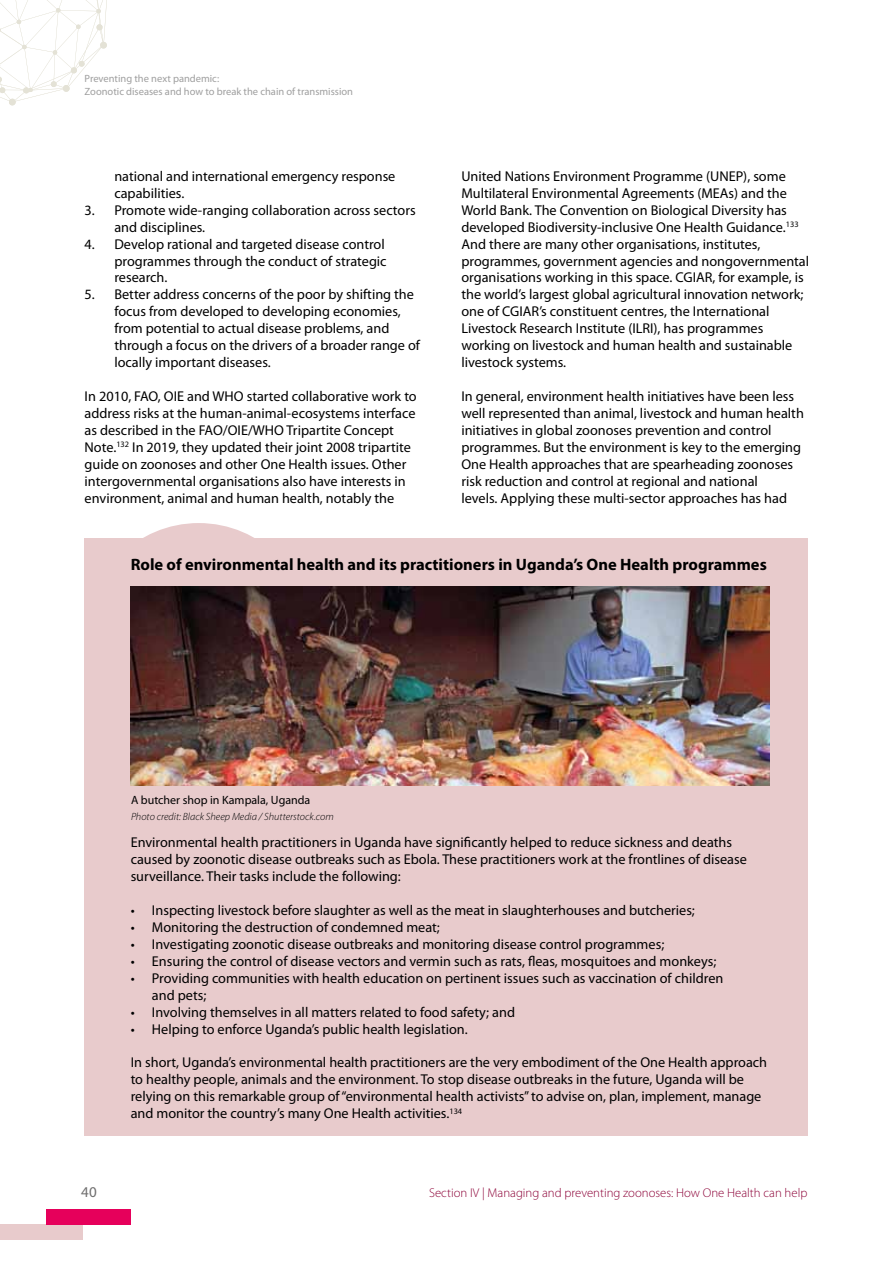
<style>
.page{position:relative;width:893px;height:1263px;background:#fff}
.page>*{position:absolute;margin:0;border:0;box-sizing:border-box;transform-origin:0 0}
.t1{font:700 16.5px "Myriad Pro";color:#000}
.t2{font:15px "Myriad Pro";color:#706f6f}
.t3{font:14.25px/17px "Myriad Pro";color:#000}
.t4{font:300 12.75px "Myriad Pro";color:#8d0439}
.t5{font:12px "Myriad Pro";color:#000}
.t6{font:10.5px/12.6px "Myriad Pro";color:#9f9f9f}
.t7{font:italic 300 10.5px "Myriad Pro";color:#000}
</style>
<div class="page">
<div style="left:0;top:1224px;width:82px;height:15px;background:#e8cbcc"></div>
<div style="left:46px;top:1209px;width:85px;height:15px;background:#e6005b"></div>
<svg style="left:0;top:0;width:107px;height:106px"></svg>
<div style="left:85px;top:538px;width:723px;height:597px;background:#e8cbcc"></div>
<div style="left:87px;top:523px;width:224px;height:224px;background:#e8cbcc;border-radius:50%"></div>
<img style="left:131px;top:586px;width:639px;height:199px">
<p class="t6" style="left:85px;top:73px;width:270px">Preventing the next pandemic:<br>Zoonotic diseases and how to break the chain of transmission</p>
<p class="t3" style="left:114px;top:168px;width:283px">national and international emergency response capabilities.</p>
<p class="t3" style="left:114px;top:202px;width:303px;text-indent:-30px">3. Promote wide-ranging collaboration across sectors and disciplines.</p>
<p class="t3" style="left:114px;top:236px;width:274px;text-indent:-30px">4. Develop rational and targeted disease control programmes through the conduct of strategic research.</p>
<p class="t3" style="left:114px;top:286px;width:307px;text-indent:-30px">5. Better address concerns of the poor by shifting the focus from developed to developing economies, from potential to actual disease problems, and through a focus on the drivers of a broader range of locally important diseases.</p>
<p class="t3" style="left:85px;top:388px;width:334px">In 2010, FAO, OIE and WHO started collaborative work to address risks at the human-animal-ecosystems interface as described in the FAO/OIE/WHO Tripartite Concept Note.<sup>132</sup> In 2019, they updated their joint 2008 tripartite guide on zoonoses and other One Health issues. Other intergovernmental organisations also have interests in environment, animal and human health, notably the</p>
<p class="t3" style="left:461px;top:168px;width:349px">United Nations Environment Programme (UNEP), some Multilateral Environmental Agreements (MEAs) and the World Bank. The Convention on Biological Diversity has developed Biodiversity-inclusive One Health Guidance.<sup>133<br></sup>And there are many other organisations, institutes, programmes, government agencies and nongovernmental organisations working in this space. CGIAR, for example, is the world’s largest global agricultural innovation network; one of CGIAR’s constituent centres, the International Livestock Research Institute (ILRI), has programmes working on livestock and human health and sustainable livestock systems.</p>
<p class="t3" style="left:461px;top:388px;width:344px">In general, environment health initiatives have been less well represented than animal, livestock and human health initiatives in global zoonoses prevention and control programmes. But the environment is key to the emerging One Health approaches that are spearheading zoonoses risk reduction and control at regional and national<br>levels. Applying these multi-sector approaches has had</p>
<p class="t1" style="left:131px;top:555px;width:638px">Role of environmental health and its practitioners in Uganda’s One Health programmes</p>
<p class="t5" style="left:131px;top:794px;width:181px">A butcher shop in Kampala, Uganda</p>
<p class="t7" style="left:131px;top:811px;width:204px">Photo credit: Black Sheep Media / Shutterstock.com</p>
<p class="t3" style="left:131px;top:834px;width:618px">Environmental health practitioners in Uganda have significantly helped to reduce sickness and deaths caused by zoonotic disease outbreaks such as Ebola. These practitioners work at the frontlines of disease surveillance. Their tasks include the following:</p>
<p class="t3" style="left:131px;top:902px;width:566px">• Inspecting livestock before slaughter as well as the meat in slaughterhouses and butcheries;</p>
<p class="t3" style="left:131px;top:919px;width:311px">• Monitoring the destruction of condemned meat;</p>
<p class="t3" style="left:131px;top:936px;width:535px">• Investigating zoonotic disease outbreaks and monitoring disease control programmes;</p>
<p class="t3" style="left:131px;top:953px;width:587px">• Ensuring the control of disease vectors and vermin such as rats, fleas, mosquitoes and monkeys;</p>
<p class="t3" style="left:152px;top:970px;width:573px;text-indent:-21px">• Providing communities with health education on pertinent issues such as vaccination of children and pets;</p>
<p class="t3" style="left:131px;top:1004px;width:386px">• Involving themselves in all matters related to food safety; and</p>
<p class="t3" style="left:131px;top:1020px;width:339px">• Helping to enforce Uganda’s public health legislation.</p>
<p class="t3" style="left:131px;top:1054px;width:638px">In short, Uganda’s environmental health practitioners are the very embodiment of the One Health approach to healthy people, animals and the environment. To stop disease outbreaks in the future, Uganda will be relying on this remarkable group of “environmental health activists” to advise on, plan, implement, manage and monitor the country’s many One Health activities.<sup>134</sup></p>
<p class="t2" style="left:81px;top:1184px;width:17px">40</p>
<p class="t4" style="left:429px;top:1185px;width:380px">Section IV | Managing and preventing zoonoses: How One Health can help</p>
</div>
